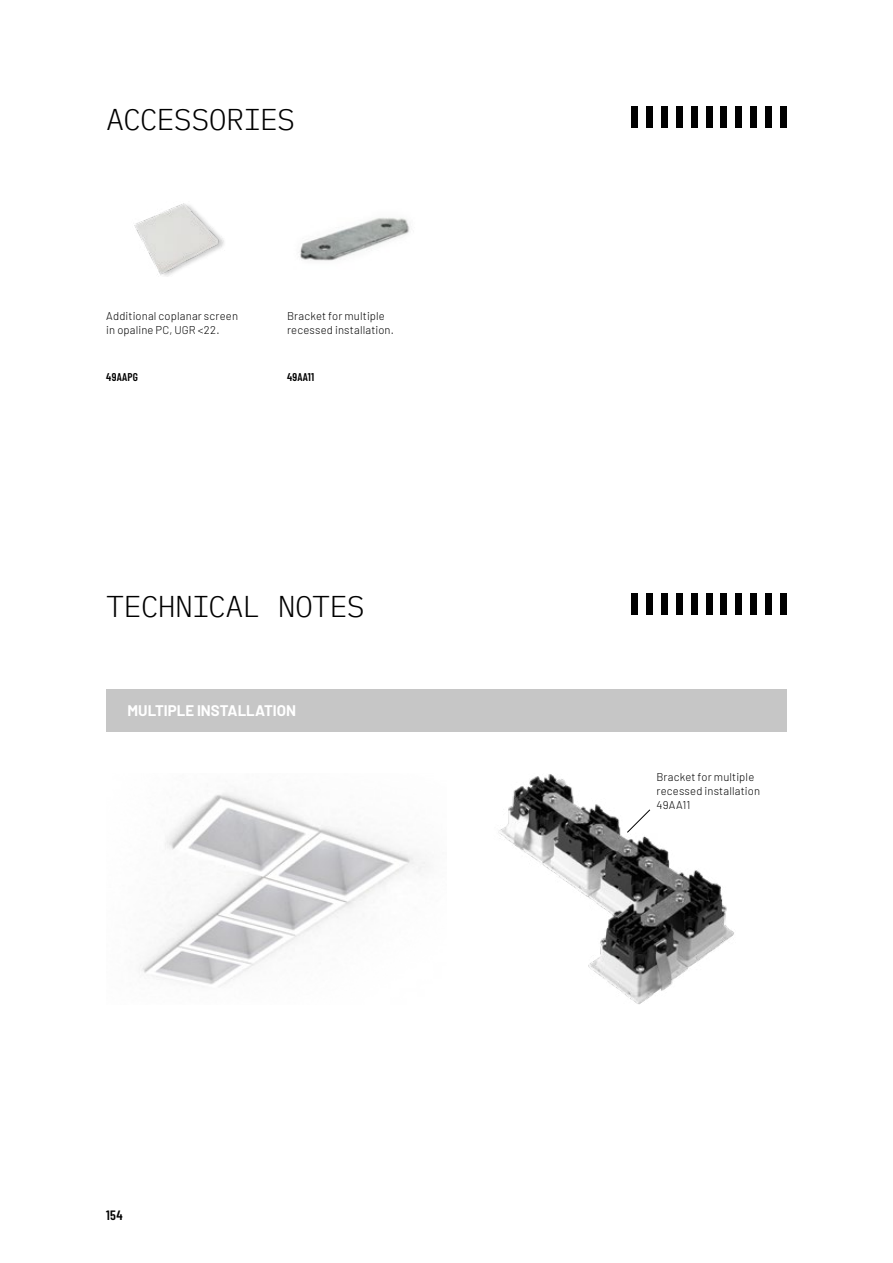
<style>
.page{position:relative;width:893px;height:1263px;background:#fff}
.page>*{position:absolute;margin:0;border:0;box-sizing:border-box;transform-origin:0 0}
.t1{font:300 30px "IBM Plex Mono";letter-spacing:-.03em;color:#000}
.t2{font:700 15px "Barlow";color:#fff}
.t3{font:600 13.5px "Barlow Condensed";color:#000}
.t4{font:300 11.25px/14.2px "Barlow";letter-spacing:.015em;color:#000}
.t5{font:600 11.25px "Barlow Condensed";letter-spacing:.02em;color:#000}
</style>
<div class="page">
<div style="left:106px;top:689px;width:681px;height:42px;background:#c6c6c6"></div>
<img style="left:134px;top:203px;width:90px;height:73px">
<img style="left:298px;top:217px;width:112px;height:44px">
<img style="left:139px;top:792px;width:287px;height:195px">
<img style="left:498px;top:774px;width:236px;height:230px">
<div style="left:780px;top:106px;width:7px;height:22px;background:#000"></div>
<div style="left:765px;top:106px;width:7px;height:22px;background:#000"></div>
<div style="left:750px;top:106px;width:7px;height:22px;background:#000"></div>
<div style="left:736px;top:106px;width:6px;height:22px;background:#000"></div>
<div style="left:721px;top:106px;width:6px;height:22px;background:#000"></div>
<div style="left:706px;top:106px;width:6px;height:22px;background:#000"></div>
<div style="left:691px;top:106px;width:6px;height:22px;background:#000"></div>
<div style="left:676px;top:106px;width:6px;height:22px;background:#000"></div>
<div style="left:661px;top:106px;width:7px;height:22px;background:#000"></div>
<div style="left:646px;top:106px;width:7px;height:22px;background:#000"></div>
<div style="left:631px;top:106px;width:7px;height:22px;background:#000"></div>
<div style="left:780px;top:593px;width:7px;height:21px;background:#000"></div>
<div style="left:765px;top:593px;width:7px;height:21px;background:#000"></div>
<div style="left:750px;top:593px;width:7px;height:21px;background:#000"></div>
<div style="left:736px;top:593px;width:6px;height:21px;background:#000"></div>
<div style="left:721px;top:593px;width:6px;height:21px;background:#000"></div>
<div style="left:706px;top:593px;width:6px;height:21px;background:#000"></div>
<div style="left:691px;top:593px;width:6px;height:21px;background:#000"></div>
<div style="left:676px;top:593px;width:6px;height:21px;background:#000"></div>
<div style="left:661px;top:593px;width:7px;height:21px;background:#000"></div>
<div style="left:646px;top:593px;width:7px;height:21px;background:#000"></div>
<div style="left:631px;top:593px;width:7px;height:21px;background:#000"></div>
<svg style="left:627px;top:809px;width:23px;height:24px"></svg>
<h1 class="t1" style="left:106px;top:96px;width:190px">ACCESSORIES</h1>
<p class="t4" style="left:106px;top:308px;width:133px">Additional coplanar screen in opaline PC, UGR &lt;22.</p>
<p class="t4" style="left:287px;top:308px;width:108px">Bracket for multiple recessed installation.</p>
<p class="t5" style="left:106px;top:368px;width:33px">49AAPG</p>
<p class="t5" style="left:287px;top:368px;width:29px">49AA11</p>
<h1 class="t1" style="left:106px;top:583px;width:260px">TECHNICAL NOTES</h1>
<h2 class="t2" style="left:128px;top:699px;width:170px">MULTIPLE INSTALLATION</h2>
<p class="t3" style="left:106px;top:1206px;width:18px">154</p>
<p class="t4" style="left:656px;top:768px;width:105px">Bracket for multiple recessed installation<br>49AA11</p>
</div>
